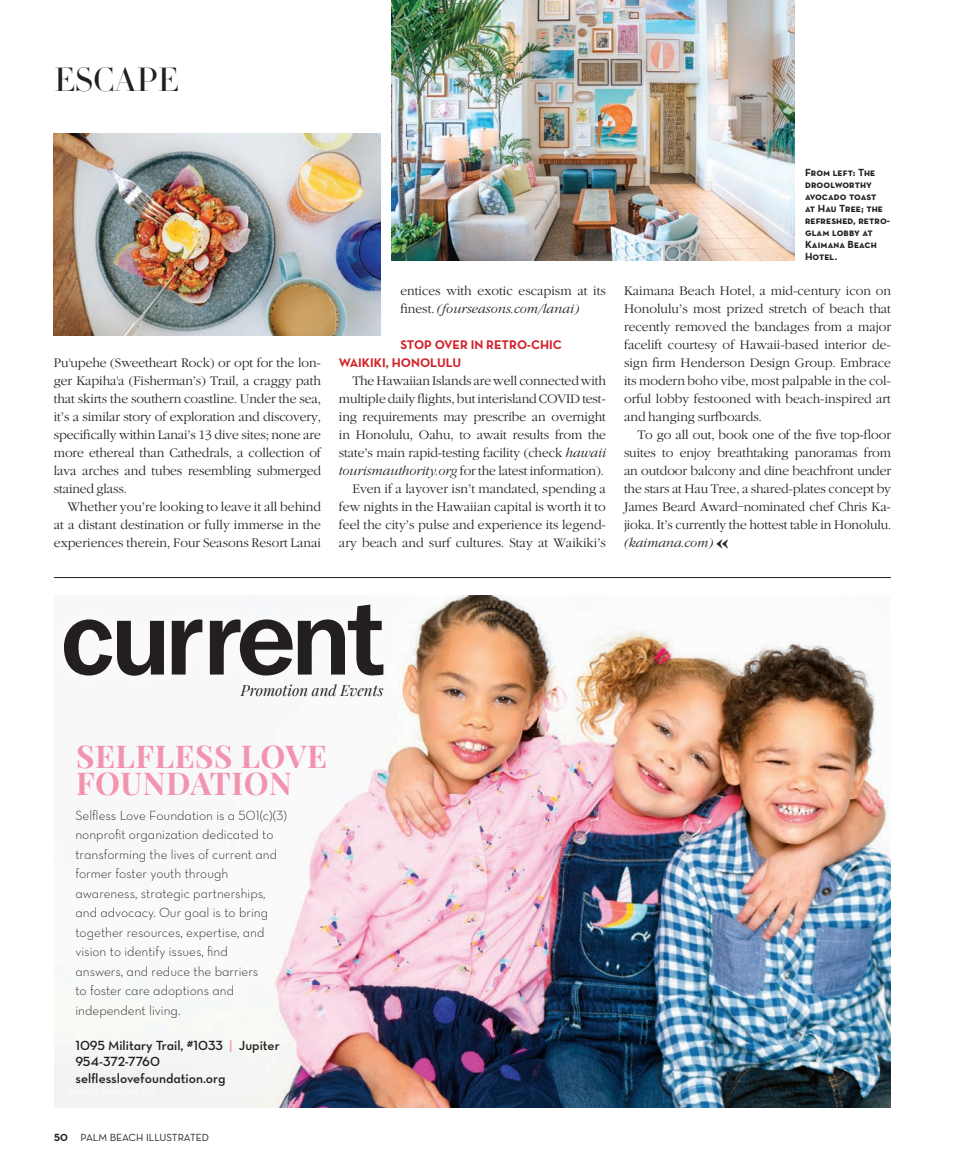
<style>
.page{position:relative;width:972px;height:1175px;background:#fff}
.page>*{position:absolute;margin:0;border:0;box-sizing:border-box;transform-origin:0 0}
.t1{font:300 33px "HTF Didot L42";color:#231f20}
.t2{font:700 31.5px/27px "Playfair Display";letter-spacing:.02em;color:#f394af}
.t3{font:italic 15px "Playfair Display";color:#231f20}
.t4{font:13.5px/19.5px "Neutra Text Light Alt";color:#231f20}
.t5{font:13.5px/16.2px "Neutra Text Demi Alt";color:#231f20}
.t6{font:12.75px/18px "Garamond Lgt";letter-spacing:-.01em;color:#231f20;text-align:justify}
.t7{font:12.75px "Garamond Lgt Itl";color:#231f20}
.t8{font:12.75px/18px "Neutra Text Bold Alt";color:#d1232a}
.t9{font:10.5px/12px "Neutra Text Bold SC Alt";letter-spacing:.01em;color:#231f20}
.t10{font:10.5px "Neutra Text Book Alt";color:#231f20}
.s1{font-family:"Garamond Lgt"}
.s2{font-family:"Garamond Lgt Itl"}
.s3{font-family:"Falstaff";font-size:18px}
.s4{color:#f394af}
.s5{font-family:"Neutra Text Bold Alt"}
</style>
<div class="page">
<img style="left:54px;top:595px;width:837px;height:512px">
<div style="left:54px;top:594px;width:348px;height:99px;background:#f8f7fa"></div>
<svg style="left:64px;top:604px;width:319px;height:71px"></svg>
<hr style="left:54px;top:577px;width:837px;height:1px;background:#231f20">
<img style="left:392px;top:0;width:403px;height:260px">
<img style="left:54px;top:133px;width:326px;height:202px">
<h1 class="t1" style="left:54px;top:56px;width:126px">ESCAPE</h1>
<p class="t6" style="left:54px;top:355px;width:269px">Pu'upehe (Sweetheart Rock) or opt for the lon&shy;ger Kapiha'a (Fisherman’s) Trail, a craggy path that skirts the southern coastline. Under the sea, it’s a similar story of exploration and discovery, specifically within Lanai’s 13 dive sites; none are more ethereal than Cathedrals, a collection of lava arches and tubes resembling submerged stained glass.</p>
<p class="t6" style="left:54px;top:499px;width:269px;text-indent:14px">Whether you’re looking to leave it all behind at a distant destination or fully immerse in the experiences therein, Four Seasons Resort Lanai</p>
<p class="t6" style="left:400px;top:283px;width:207px">entices with exotic escapism at its</p>
<p class="t7" style="left:400px;top:300px;width:181px"><span class="s1">finest.</span> (fourseasons.com/lanai)</p>
<p class="t8" style="left:339px;top:335px;width:225px;text-indent:61px">STOP OVER IN RETRO-CHIC<br>WAIKIKI, HONOLULU</p>
<p class="t6" style="left:339px;top:373px;width:269px;text-align:right">The Hawaiian Islands are well connected with multiple daily flights, but interisland COVID test&shy;ing requirements may prescribe an overnight in Honolulu, Oahu, to await results from the state’s main rapid-testing facility (check <span class="s2">hawaii tourismauthority.org</span> for the latest information).<br>Even if a layover isn’t mandated, spending a few nights in the Hawaiian capital is worth it to feel the city’s pulse and experience its legend&shy;ary beach and surf cultures. Stay at Waikiki’s</p>
<p class="t9" style="left:805px;top:166px;width:87px">From left: The droolworthy avocado toast<br>at Hau Tree; the refreshed, retro&shy;glam lobby at<br>Kaimana Beach<br>Hotel.</p>
<p class="t6" style="left:624px;top:283px;width:269px">Kaimana Beach Hotel, a mid-century icon on Honolulu’s most prized stretch of beach that recently removed the bandages from a major facelift courtesy of Hawaii-based interior de&shy;sign firm Henderson Design Group. Embrace its modern boho vibe, most palpable in the col&shy;orful lobby festooned with beach-inspired art and hanging surfboards.</p>
<p class="t6" style="left:624px;top:427px;width:269px;text-indent:14px">To go all out, book one of the five top-floor suites to enjoy breathtaking panoramas from an outdoor balcony and dine beachfront under the stars at Hau Tree, a shared-plates concept by James Beard Award–nominated chef Chris Ka&shy;jioka. It’s currently the hottest table in Honolulu.</p>
<p class="t7" style="left:624px;top:534px;width:107px">(kaimana.com) <span class="s3">«</span></p>
<p class="t3" style="left:241px;top:679px;width:144px">Promotion and Events</p>
<h2 class="t2" style="left:76px;top:740px;width:253px">SELFLESS LOVE<br>FOUNDATION</h2>
<p class="t4" style="left:75px;top:805px;width:213px">Selfless Love Foundation is a 501(c)(3) nonprofit organization dedicated to transforming the lives of current and former foster youth through awareness, strategic partnerships, and advocacy. Our goal is to bring together resources, expertise, and vision to identify issues, find<br>answers, and reduce the barriers<br>to foster care adoptions and independent living.</p>
<p class="t5" style="left:75px;top:1037px;width:206px">1095 Military Trail, #1033 <span class="s4">|</span> Jupiter<br>954-372-7760 selflesslovefoundation.org</p>
<p class="t10" style="left:54px;top:1130px;width:157px"><span class="s5">50</span> PALM BEACH ILLUSTRATED</p>
</div>
